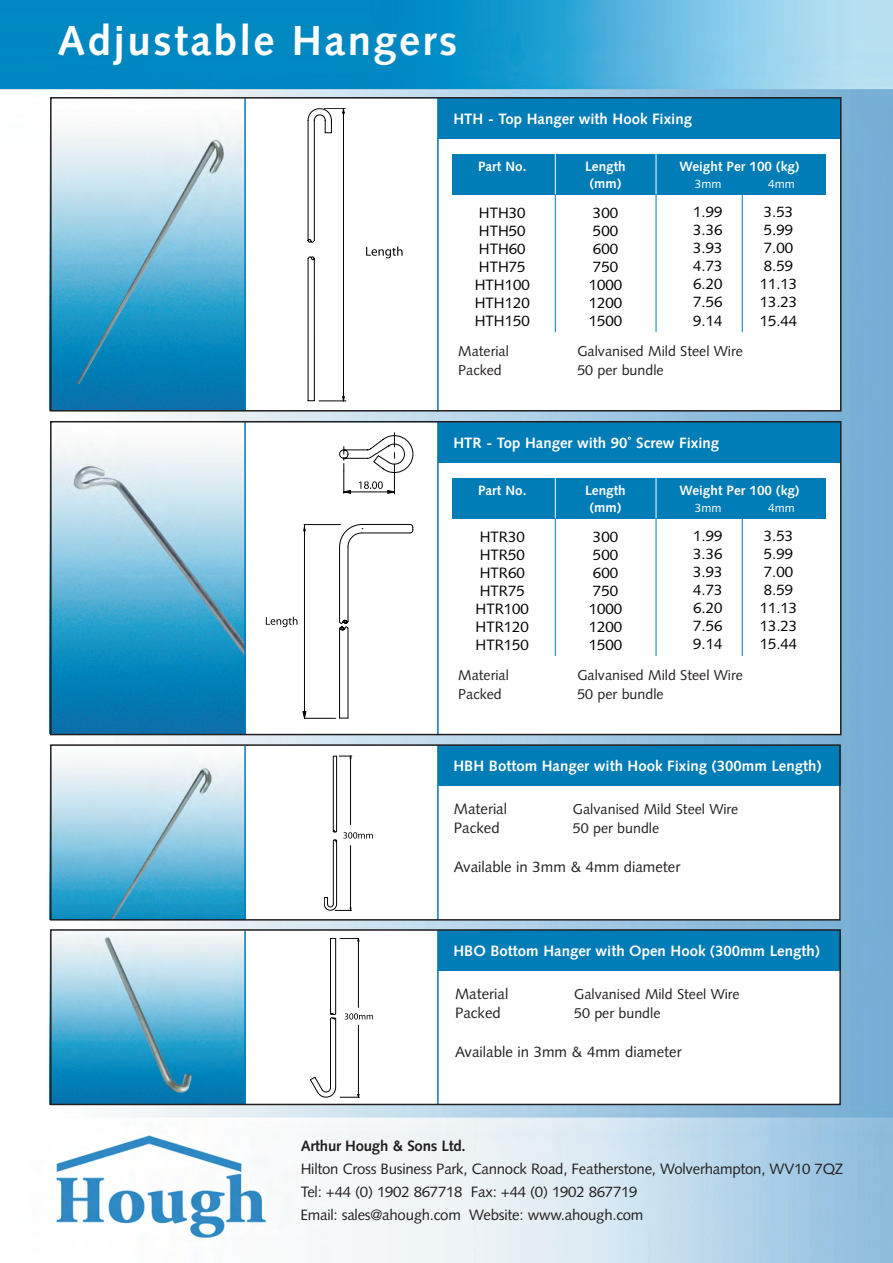
<style>
.page{position:relative;width:893px;height:1263px;background:#fff}
.page>*{position:absolute;margin:0;border:0;box-sizing:border-box;transform-origin:0 0}
.t1{font:700 42px "Syntax";letter-spacing:.055em;color:#fff}
.t2{font:15px/18px "Syntax";color:#000}
.t3{font:15px/23.2px "Syntax";letter-spacing:-.015em;color:#231f20}
.t4{font:700 15px "Syntax";color:#fff}
.t5{font:700 15px "Syntax";letter-spacing:-.015em;color:#231f20}
.t6{font:14.25px "Syntax";color:#231f20}
.t7{font:700 13.5px/17.2px "Syntax";color:#fff;text-align:center}
.t8{font:12px "Syntax";color:#fff}
</style>
<div class="page">
<img style="left:0;top:0;width:893px;height:1263px">
<div style="left:50px;top:99px;width:791px;height:312px;background:#fff"></div>
<img style="left:53px;top:128px;width:191px;height:280px">
<div style="left:438px;top:98px;width:403px;height:40px;background:#007cb7"></div>
<hr style="left:437px;top:98px;width:2px;height:313px;background:#007cb7">
<div style="left:452px;top:154px;width:374px;height:41px;background:#007cb7"></div>
<hr style="left:555px;top:194px;width:1px;height:138px;background:#007cb7">
<hr style="left:555px;top:153px;width:1px;height:41px;background:#fff">
<div style="left:50px;top:746px;width:791px;height:174px;background:#fff"></div>
<img style="left:53px;top:757px;width:191px;height:160px">
<div style="left:438px;top:745px;width:403px;height:40px;background:#007cb7"></div>
<hr style="left:437px;top:745px;width:2px;height:174px;background:#007cb7">
<div style="left:50px;top:931px;width:791px;height:174px;background:#fff"></div>
<img style="left:53px;top:932px;width:191px;height:170px">
<div style="left:438px;top:930px;width:403px;height:40px;background:#007cb7"></div>
<hr style="left:437px;top:930px;width:2px;height:175px;background:#007cb7">
<hr style="left:656px;top:194px;width:1px;height:138px;background:#007cb7">
<hr style="left:656px;top:153px;width:1px;height:41px;background:#fff">
<hr style="left:742px;top:190px;width:1px;height:142px;background:#007cb7">
<div style="left:50px;top:423px;width:791px;height:312px;background:#fff"></div>
<img style="left:53px;top:444px;width:191px;height:288px">
<div style="left:438px;top:422px;width:403px;height:40px;background:#007cb7"></div>
<hr style="left:437px;top:422px;width:2px;height:313px;background:#007cb7">
<div style="left:452px;top:478px;width:374px;height:41px;background:#007cb7"></div>
<hr style="left:555px;top:518px;width:1px;height:138px;background:#007cb7">
<hr style="left:555px;top:477px;width:1px;height:41px;background:#fff">
<hr style="left:656px;top:518px;width:1px;height:138px;background:#007cb7">
<hr style="left:656px;top:477px;width:1px;height:41px;background:#fff">
<hr style="left:742px;top:514px;width:1px;height:142px;background:#007cb7">
<hr style="left:244px;top:98px;width:2px;height:313px;background:#007cb7">
<hr style="left:244px;top:422px;width:2px;height:313px;background:#007cb7">
<hr style="left:244px;top:746px;width:2px;height:174px;background:#007cb7">
<hr style="left:244px;top:931px;width:2px;height:174px;background:#007cb7">
<div style="left:50px;top:97px;width:791px;height:314px;border:2px solid #231f20"></div>
<div style="left:50px;top:744px;width:791px;height:176px;border:2px solid #231f20"></div>
<div style="left:50px;top:929px;width:791px;height:176px;border:2px solid #231f20"></div>
<div style="left:50px;top:421px;width:791px;height:314px;border:2px solid #231f20"></div>
<svg style="left:366px;top:246px;width:36px;height:12px"></svg>
<svg style="left:308px;top:108px;width:38px;height:293px"></svg>
<svg style="left:266px;top:617px;width:31px;height:10px"></svg>
<hr style="left:362px;top:524px;width:48px;height:1px;background:#040503">
<hr style="left:339px;top:547px;width:1px;height:75px;background:#040503">
<hr style="left:348px;top:547px;width:1px;height:75px;background:#040503">
<hr style="left:362px;top:533px;width:48px;height:1px;background:#040503">
<hr style="left:348px;top:628px;width:1px;height:90px;background:#040503">
<hr style="left:339px;top:628px;width:1px;height:90px;background:#040503">
<svg style="left:339px;top:524px;width:24px;height:23px"></svg>
<svg style="left:410px;top:524px;width:4px;height:9px"></svg>
<svg style="left:339px;top:432px;width:74px;height:62px"></svg>
<svg style="left:339px;top:620px;width:9px;height:10px"></svg>
<hr style="left:304px;top:524px;width:37px;height:1px;background:#040503">
<hr style="left:304px;top:718px;width:31px;height:1px;background:#040503">
<hr style="left:304px;top:525px;width:1px;height:193px;background:#040503">
<svg style="left:303px;top:711px;width:3px;height:7px"></svg>
<svg style="left:343px;top:832px;width:30px;height:7px"></svg>
<hr style="left:350px;top:756px;width:1px;height:69px;background:#040503">
<svg style="left:333px;top:830px;width:4px;height:12px"></svg>
<hr style="left:333px;top:756px;width:1px;height:75px;background:#040503">
<hr style="left:336px;top:756px;width:1px;height:75px;background:#040503">
<hr style="left:333px;top:841px;width:1px;height:63px;background:#040503">
<hr style="left:336px;top:841px;width:1px;height:63px;background:#040503">
<hr style="left:350px;top:846px;width:1px;height:64px;background:#040503">
<svg style="left:333px;top:756px;width:19px;height:3px"></svg>
<svg style="left:324px;top:897px;width:27px;height:14px"></svg>
<svg style="left:345px;top:1013px;width:28px;height:6px"></svg>
<svg style="left:330px;top:1013px;width:6px;height:7px"></svg>
<hr style="left:330px;top:1018px;width:1px;height:69px;background:#040503">
<hr style="left:330px;top:938px;width:1px;height:75px;background:#040503">
<hr style="left:335px;top:1018px;width:1px;height:69px;background:#040503">
<hr style="left:335px;top:938px;width:1px;height:75px;background:#040503">
<hr style="left:358px;top:938px;width:1px;height:69px;background:#040503">
<hr style="left:358px;top:1025px;width:1px;height:72px;background:#040503">
<svg style="left:331px;top:938px;width:27px;height:4px"></svg>
<svg style="left:310px;top:1077px;width:49px;height:21px"></svg>
<h1 class="t1" style="left:58px;top:24px;width:401px">Adjustable Hangers</h1>
<p class="t4" style="left:453px;top:113px;width:240px">HTH - Top Hanger with Hook Fixing</p>
<p class="t7" style="left:478px;top:159px;width:50px">Part No.</p>
<p class="t2" style="left:475px;top:205px;width:57px">HTH30<br>HTH50<br>HTH60<br>HTH75<br>HTH100<br>HTH120<br>HTH150</p>
<p class="t7" style="left:585px;top:159px;width:42px">Length (mm)</p>
<p class="t2" style="left:589px;top:205px;width:35px">300<br>500<br>600<br>750<br>1000<br>1200<br>1500</p>
<p class="t7" style="left:679px;top:159px;width:121px">Weight Per 100 (kg)</p>
<p class="t8" style="left:695px;top:179px;width:28px">3mm</p>
<p class="t8" style="left:768px;top:179px;width:28px">4mm</p>
<p class="t2" style="left:760px;top:204px;width:39px">3.53<br>5.99<br>7.00<br>8.59<br>11.13<br>13.23<br>15.44</p>
<p class="t2" style="left:693px;top:204px;width:31px;text-align:justify">1.99<br>3.36<br>3.93<br>4.73<br>6.20<br>7.56<br>9.14</p>
<p class="t6" style="left:458px;top:345px;width:52px">Material</p>
<p class="t6" style="left:577px;top:345px;width:167px">Galvanised Mild Steel Wire</p>
<p class="t6" style="left:458px;top:365px;width:45px">Packed</p>
<p class="t6" style="left:577px;top:365px;width:88px">50 per bundle</p>
<p class="t4" style="left:453px;top:436px;width:267px">HTR - Top Hanger with 90˚ Screw Fixing</p>
<p class="t7" style="left:478px;top:482px;width:50px">Part No.</p>
<p class="t2" style="left:476px;top:529px;width:55px">HTR30<br>HTR50<br>HTR60<br>HTR75<br>HTR100<br>HTR120<br>HTR150</p>
<p class="t7" style="left:585px;top:482px;width:42px">Length (mm)</p>
<p class="t2" style="left:589px;top:529px;width:35px">300<br>500<br>600<br>750<br>1000<br>1200<br>1500</p>
<p class="t7" style="left:679px;top:482px;width:121px">Weight Per 100 (kg)</p>
<p class="t8" style="left:695px;top:503px;width:28px">3mm</p>
<p class="t8" style="left:768px;top:503px;width:28px">4mm</p>
<p class="t2" style="left:760px;top:528px;width:39px">3.53<br>5.99<br>7.00<br>8.59<br>11.13<br>13.23<br>15.44</p>
<p class="t2" style="left:693px;top:528px;width:31px;text-align:justify">1.99<br>3.36<br>3.93<br>4.73<br>6.20<br>7.56<br>9.14</p>
<p class="t6" style="left:458px;top:669px;width:52px">Material</p>
<p class="t6" style="left:577px;top:669px;width:167px">Galvanised Mild Steel Wire</p>
<p class="t6" style="left:458px;top:688px;width:45px">Packed</p>
<p class="t6" style="left:577px;top:688px;width:88px">50 per bundle</p>
<p class="t4" style="left:453px;top:760px;width:370px">HBH Bottom Hanger with Hook Fixing (300mm Length)</p>
<p class="t3" style="left:454px;top:798px;width:55px">Material</p>
<p class="t6" style="left:573px;top:803px;width:167px">Galvanised Mild Steel Wire</p>
<p class="t3" style="left:454px;top:818px;width:47px">Packed</p>
<p class="t6" style="left:573px;top:823px;width:88px">50 per bundle</p>
<p class="t3" style="left:454px;top:857px;width:228px">Available in 3mm &amp; 4mm diameter</p>
<p class="t4" style="left:453px;top:945px;width:368px">HBO Bottom Hanger with Open Hook (300mm Length)</p>
<p class="t3" style="left:455px;top:983px;width:55px">Material</p>
<p class="t6" style="left:574px;top:988px;width:167px">Galvanised Mild Steel Wire</p>
<p class="t3" style="left:455px;top:1002px;width:47px">Packed</p>
<p class="t6" style="left:574px;top:1007px;width:88px">50 per bundle</p>
<p class="t3" style="left:455px;top:1041px;width:228px">Available in 3mm &amp; 4mm diameter</p>
<p class="t5" style="left:301px;top:1139px;width:167px">Arthur Hough &amp; Sons Ltd.</p>
<p class="t3" style="left:301px;top:1158px;width:544px">Hilton Cross Business Park, Cannock Road, Featherstone, Wolverhampton, WV10 7QZ<br>Tel: +44 (0) 1902 867718 Fax: +44 (0) 1902 867719<br>Email: sales@ahough.com Website: www.ahough.com</p>
</div>
